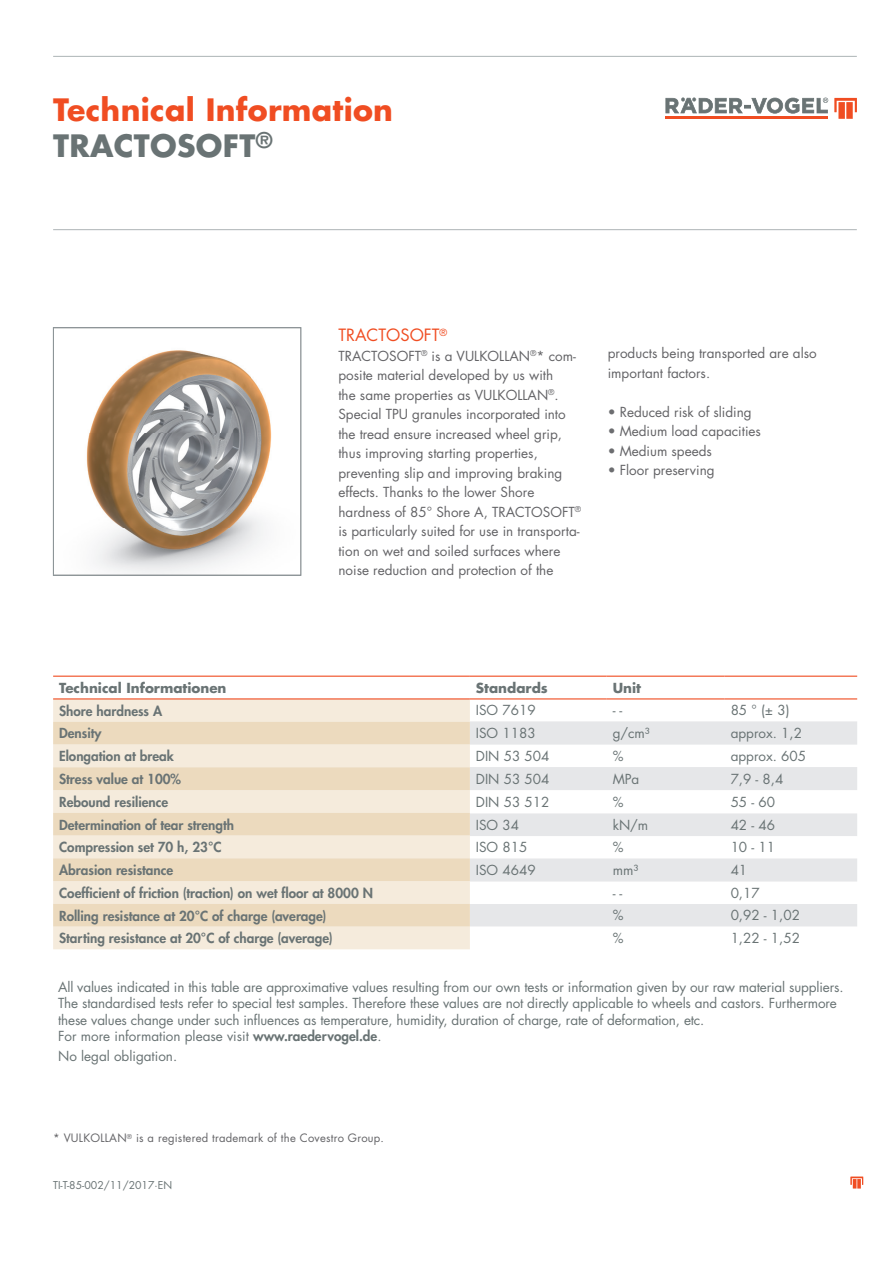
<style>
.page{position:relative;width:893px;height:1263px;background:#fff}
.page>*{position:absolute;margin:0;border:0;box-sizing:border-box;transform-origin:0 0}
.t1{font:700 30px/36px "Futura";letter-spacing:.01em;color:#f04d22}
.t2{font:16.5px "Futura";color:#f04d22}
.t3{font:13.5px/16.2px "Futura";letter-spacing:-.01em;color:#697374}
.t4{font:13.5px/19.5px "Futura";color:#636366}
.t5{font:800 13.5px/22.8px "Futura";color:#697374}
.t6{font:700 13.5px "Futura";color:#697374}
.t7{font:11.25px "Futura";letter-spacing:.02em;color:#636366}
.t8{font:10.5px "Futura";color:#697374}
.s1{color:#697374}
.s2{color:#6c6d70}
.s3{font-weight:800}
</style>
<div class="page">
<hr style="left:53px;top:229px;width:804px;height:1px;background:#adb4b6">
<hr style="left:53px;top:56px;width:804px;height:1px;background:#adb4b6">
<svg style="left:470px;top:721px;width:387px;height:205px;fill:#e6e7e9"></svg>
<hr style="left:470px;top:676px;width:137px;height:1px;background:#f04d22">
<hr style="left:607px;top:676px;width:118px;height:1px;background:#f04d22">
<hr style="left:725px;top:676px;width:132px;height:1px;background:#f04d22">
<hr style="left:470px;top:698px;width:137px;height:1px;background:#f04d22">
<hr style="left:607px;top:698px;width:118px;height:1px;background:#f04d22">
<hr style="left:725px;top:698px;width:132px;height:1px;background:#f04d22">
<div style="left:53px;top:699px;width:417px;height:250px;background:#f5ebdc"></div>
<svg style="left:53px;top:722px;width:417px;height:204px;background:#f0e1cb"></svg>
<hr style="left:53px;top:676px;width:417px;height:1px;background:#f04d22">
<hr style="left:53px;top:698px;width:417px;height:1px;background:#f04d22">
<img style="left:86px;top:350px;width:186px;height:223px">
<div style="left:53px;top:327px;width:248px;height:248px;border:1px solid #90999c"></div>
<svg style="left:850px;top:1177px;width:13px;height:11px"></svg>
<hr style="left:665px;top:116px;width:163px;height:3px;background:#f04d22">
<svg style="left:665px;top:97px;width:163px;height:17px"></svg>
<svg style="left:834px;top:98px;width:23px;height:21px"></svg>
<h1 class="t1" style="left:53px;top:92px;width:341px">Technical Information<br><span class="s1">TRACTOSOFT</span><sup>®</sup></h1>
<p class="t2" style="left:338px;top:325px;width:110px">TRACTOSOFT<sup>®</sup></p>
<p class="t4" style="left:338px;top:346px;width:244px">TRACTOSOFT<sup>®</sup> is a VULKOLLAN<sup>®</sup>* com&shy;posite material developed by us with<br>the same properties as VULKOLLAN<sup>®</sup>.<br>Special TPU granules incorporated into the tread ensure increased wheel grip, thus improving starting properties, preventing slip and improving braking effects. Thanks to the lower Shore hardness of 85° Shore A, TRACTOSOFT<sup>® </sup>is particularly suited for use in transporta&shy;tion on wet and soiled surfaces where noise reduction and protection of the</p>
<p class="t4" style="left:608px;top:344px;width:210px">products being transported are also important factors.</p>
<p class="t4" style="left:608px;top:402px;width:146px"><span class="s2">•</span> Reduced risk of sliding</p>
<p class="t4" style="left:608px;top:422px;width:155px"><span class="s2">•</span> Medium load capacities</p>
<p class="t4" style="left:608px;top:441px;width:106px"><span class="s2">•</span> Medium speeds</p>
<p class="t4" style="left:608px;top:461px;width:108px"><span class="s2">•</span> Floor preserving</p>
<p class="t6" style="left:59px;top:679px;width:169px">Technical Informationen</p>
<p class="t5" style="left:59px;top:699px;width:315px">Shore hardness A<br>Density<br>Elongation at break<br>Stress value at 100%<br>Rebound resilience<br>Determination of tear strength<br>Compression set 70 h, 23°C<br>Abrasion resistance<br>Coefficient of friction (traction) on wet floor at 8000 N<br>Rolling resistance at 20°C of charge (average)<br>Starting resistance at 20°C of charge (average)</p>
<p class="t6" style="left:476px;top:679px;width:73px">Standards</p>
<p class="t6" style="left:613px;top:679px;width:30px">Unit</p>
<p class="t3" style="left:476px;top:702px;width:61px">ISO 7619</p>
<p class="t3" style="left:613px;top:702px;width:11px">- -</p>
<p class="t3" style="left:731px;top:702px;width:60px">85 ° (± 3)</p>
<p class="t3" style="left:476px;top:725px;width:61px">ISO 1183</p>
<p class="t3" style="left:613px;top:725px;width:39px">g/cm³</p>
<p class="t3" style="left:731px;top:725px;width:73px">approx. 1,2</p>
<p class="t3" style="left:476px;top:748px;width:75px">DIN 53 504</p>
<p class="t3" style="left:613px;top:748px;width:12px">%</p>
<p class="t3" style="left:731px;top:748px;width:77px">approx. 605</p>
<p class="t3" style="left:476px;top:771px;width:75px">DIN 53 504</p>
<p class="t3" style="left:613px;top:771px;width:28px">MPa</p>
<p class="t3" style="left:731px;top:771px;width:54px">7,9 - 8,4</p>
<p class="t3" style="left:476px;top:794px;width:75px">DIN 53 512</p>
<p class="t3" style="left:613px;top:794px;width:12px">%</p>
<p class="t3" style="left:731px;top:794px;width:46px">55 - 60</p>
<p class="t3" style="left:476px;top:817px;width:45px">ISO 34</p>
<p class="t3" style="left:613px;top:817px;width:37px">kN/m</p>
<p class="t3" style="left:731px;top:817px;width:46px">42 - 46</p>
<p class="t3" style="left:476px;top:839px;width:53px">ISO 815</p>
<p class="t3" style="left:613px;top:839px;width:12px">%</p>
<p class="t3" style="left:731px;top:839px;width:46px">10 - 11</p>
<p class="t3" style="left:476px;top:862px;width:61px">ISO 4649</p>
<p class="t3" style="left:613px;top:862px;width:27px">mm³</p>
<p class="t3" style="left:731px;top:862px;width:18px">41</p>
<p class="t3" style="left:613px;top:885px;width:11px">- -</p>
<p class="t3" style="left:731px;top:885px;width:31px">0,17</p>
<p class="t3" style="left:613px;top:907px;width:12px">%</p>
<p class="t3" style="left:731px;top:907px;width:71px">0,92 - 1,02</p>
<p class="t3" style="left:613px;top:930px;width:12px">%</p>
<p class="t3" style="left:731px;top:930px;width:71px">1,22 - 1,52</p>
<p class="t3" style="left:58px;top:979px;width:787px">All values indicated in this table are approximative values resulting from our own tests or information given by our raw material suppliers.<br>The standardised tests refer to special test samples. Therefore these values are not directly applicable to wheels and castors. Furthermore these values change under such influences as temperature, humidity, duration of charge, rate of deformation, etc.<br>For more information please visit <span class="s3">www.raedervogel.de</span>.</p>
<p class="t3" style="left:58px;top:1048px;width:121px">No legal obligation.</p>
<p class="t7" style="left:53px;top:1131px;width:332px">* VULKOLLAN<sup>®</sup> is a registered trademark of the Covestro Group.</p>
<p class="t8" style="left:53px;top:1178px;width:121px">TI-T-85-002/11/2017·EN</p>
</div>
